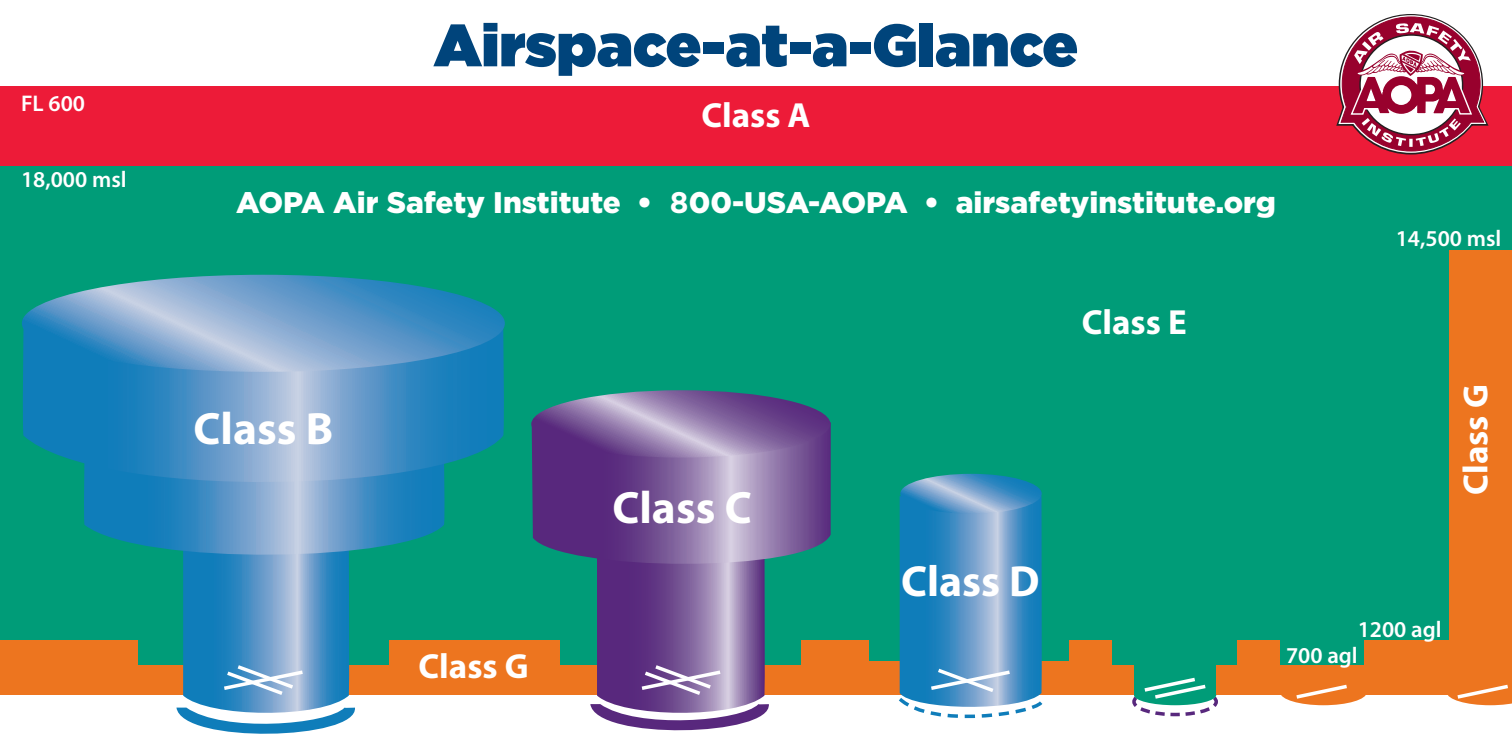
<style>
.page{position:relative;width:1512px;height:756px;background:#fff}
.page>*{position:absolute;margin:0;border:0;box-sizing:border-box;transform-origin:0 0}
.t1{font:900 59.5px "Gotham";color:#00447b}
.t2{font:700 45.5px "Myriad Pro";color:#fff}
.t3{font:700 43.75px "Myriad Pro";color:#fff}
.t4{font:700 35px "Myriad Pro";color:#fff}
.t5{font:900 29.75px "Gotham";color:#fff}
.t6{font:600 22.75px "Myriad Pro";color:#fff}
.s1{font-weight:700}
</style>
<div class="page">
<div style="left:0;top:165px;width:1512px;height:525px;background:#009c78"></div>
<div style="left:0;top:86px;width:1512px;height:79px;background:#ed1b38"></div>
<svg style="left:1336px;top:14px;width:153px;height:141px"></svg>
<div style="left:0;top:665px;width:1508px;height:30px;background:#ed751f"></div>
<div style="left:0;top:640px;width:138px;height:44px;background:#ed751f"></div>
<div style="left:390px;top:640px;width:170px;height:44px;background:#ed751f"></div>
<div style="left:862px;top:661px;width:225px;height:31px;background:#ed751f"></div>
<div style="left:802px;top:640px;width:67px;height:52px;background:#ed751f"></div>
<div style="left:1069px;top:640px;width:42px;height:52px;background:#ed751f"></div>
<div style="left:1237px;top:640px;width:42px;height:52px;background:#ed751f"></div>
<div style="left:1364px;top:640px;width:144px;height:52px;background:#ed751f"></div>
<div style="left:1449px;top:251px;width:63px;height:437px;background:#ed751f"></div>
<div style="left:1280px;top:679px;width:87px;height:26px;background:#ed751f;border-radius:50%"></div>
<svg style="left:23px;top:372px;width:481px;height:92px"></svg>
<svg style="left:22px;top:275px;width:483px;height:97px"></svg>
<div style="left:1134px;top:662px;width:82px;height:33px;background:#009c78"></div>
<svg style="left:83px;top:451px;width:362px;height:283px"></svg>
<svg style="left:899px;top:474px;width:144px;height:245px"></svg>
<svg style="left:531px;top:390px;width:300px;height:341px"></svg>
<svg style="left:1296px;top:684px;width:51px;height:15px"></svg>
<svg style="left:1132px;top:677px;width:86px;height:40px"></svg>
<svg style="left:1448px;top:684px;width:64px;height:21px"></svg>
<p class="t6" style="left:21px;top:89px;width:66px">FL 600</p>
<p class="t6" style="left:21px;top:165px;width:107px">18,000 msl</p>
<h1 class="t1" style="left:434px;top:3px;width:646px">Airspace-at-a-Glance</h1>
<p class="t4" style="left:701px;top:92px;width:111px">Class A</p>
<p class="t5" style="left:236px;top:182px;width:1041px">AOPA Air Safety Institute • <span class="s1">8</span>00-USA-AOPA • airsafetyinstitute.org</p>
<p class="t6" style="left:1396px;top:224px;width:107px">14,500 msl</p>
<h2 class="t2" style="left:194px;top:399px;width:141px">Class B</h2>
<p class="t4" style="left:419px;top:643px;width:112px">Class G</p>
<h2 class="t2" style="left:613px;top:478px;width:141px">Class C</h2>
<p class="t4" style="left:1082px;top:300px;width:106px">Class E</p>
<h3 class="t3" style="left:901px;top:553px;width:140px">Class D</h3>
<p class="t4" style="left:1453px;top:495px;width:112px;rotate:-90deg">Class G</p>
<p class="t6" style="left:1358px;top:614px;width:85px">1200 agl</p>
<p class="t6" style="left:1286px;top:641px;width:73px">700 agl</p>
</div>
